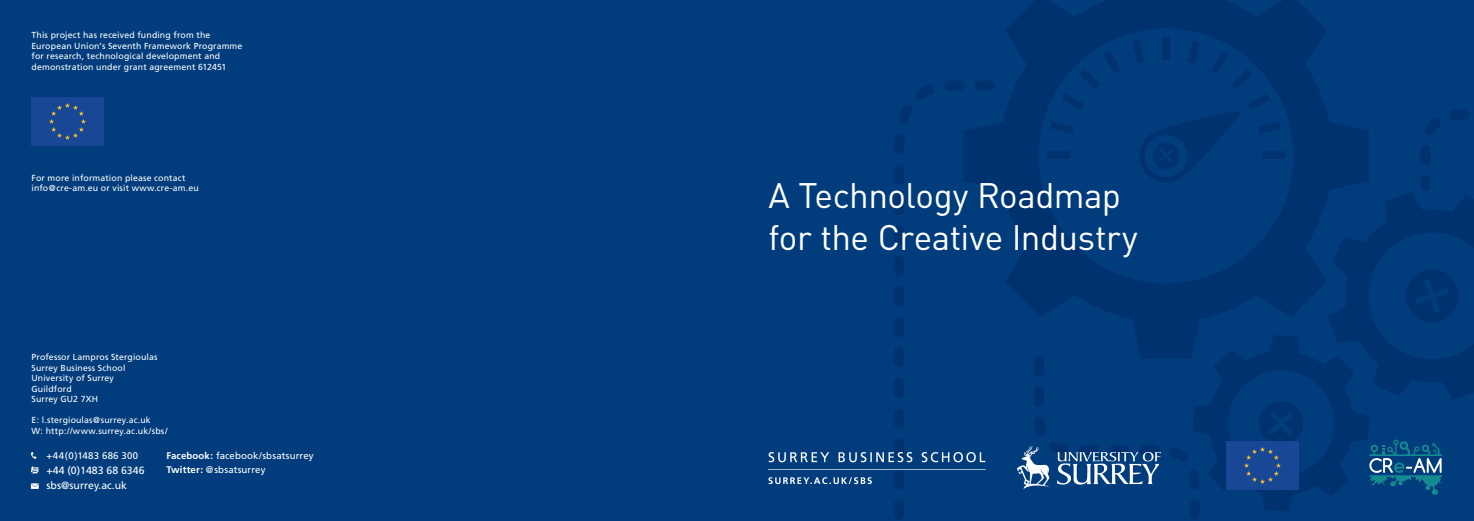
<style>
.page{position:relative;width:1474px;height:521px;background:#fff}
.page>*{position:absolute;margin:0;border:0;box-sizing:border-box;transform-origin:0 0}
.t1{font:35px/42px "DIN";letter-spacing:-.015em;color:#fff}
.t2{font:10.5px "Frutiger";color:#fff}
.t3{font:9.62px "Frutiger";letter-spacing:.015em;color:#fff}
.t4{font:8.75px/10.5px "Frutiger";letter-spacing:.015em;color:#fff}
.s1{font-weight:700}
</style>
<div class="page">
<div style="left:0;top:0;width:1473px;height:521px;background:#013d7d"></div>
<svg style="left:1199px;top:359px;width:129px;height:152px"></svg>
<svg style="left:1256px;top:398px;width:49px;height:50px"></svg>
<svg style="left:994px;top:0;width:334px;height:359px"></svg>
<div style="left:1162px;top:37px;width:7px;height:22px;background:#003270"></div>
<svg style="left:1061px;top:51px;width:60px;height:59px"></svg>
<svg style="left:1050px;top:121px;width:24px;height:13px"></svg>
<div style="left:1047px;top:152px;width:22px;height:7px;background:#003270"></div>
<div style="left:1262px;top:152px;width:22px;height:7px;background:#003270"></div>
<svg style="left:1131px;top:40px;width:150px;height:146px"></svg>
<svg style="left:1033px;top:356px;width:166px;height:164px"></svg>
<svg style="left:894px;top:81px;width:100px;height:439px"></svg>
<svg style="left:1328px;top:110px;width:145px;height:386px"></svg>
<img style="left:768px;top:446px;width:392px;height:43px">
<div style="left:1226px;top:441px;width:72px;height:48px;background:#184895"></div>
<div style="left:32px;top:98px;width:71px;height:48px;background:#184895"></div>
<svg style="left:31px;top:452px;width:6px;height:7px"></svg>
<svg style="left:31px;top:466px;width:7px;height:8px"></svg>
<svg style="left:31px;top:483px;width:8px;height:6px"></svg>
<p class="t4" style="left:32px;top:30px;width:212px">This project has received funding from the European Union’s Seventh Framework Programme for research, technological development and demonstration under grant agreement№612451</p>
<p class="t4" style="left:32px;top:172px;width:156px">For more information please contact</p>
<p class="t4" style="left:32px;top:183px;width:169px">info@cre-am.eu or visit www.cre-am.eu</p>
<p class="t4" style="left:32px;top:352px;width:127px">Professor Lampros Stergioulas</p>
<p class="t4" style="left:32px;top:362px;width:95px">Surrey Business School</p>
<p class="t4" style="left:32px;top:373px;width:84px">University of Surrey</p>
<p class="t4" style="left:32px;top:383px;width:42px">Guildford</p>
<p class="t4" style="left:32px;top:394px;width:68px">Surrey GU2 7XH</p>
<p class="t4" style="left:32px;top:415px;width:121px">E: l.stergioulas@surrey.ac.uk</p>
<p class="t4" style="left:32px;top:425px;width:137px">W: http://www.surrey.ac.uk/sbs/</p>
<p class="t3" style="left:166px;top:450px;width:149px"><span class="s1">Facebook:</span> facebook/sbsatsurrey</p>
<p class="t3" style="left:166px;top:464px;width:101px"><span class="s1">Twitter:</span> @sbsatsurrey</p>
<p class="t3" style="left:47px;top:450px;width:93px">+44(0)1483 686 300</p>
<p class="t2" style="left:47px;top:464px;width:99px">+44 (0)1483 68 6346</p>
<p class="t2" style="left:47px;top:479px;width:82px">sbs@surrey.ac.uk</p>
<p class="t1" style="left:768px;top:174px;width:371px">A Technology Roadmap for the Creative Industry</p>
</div>
